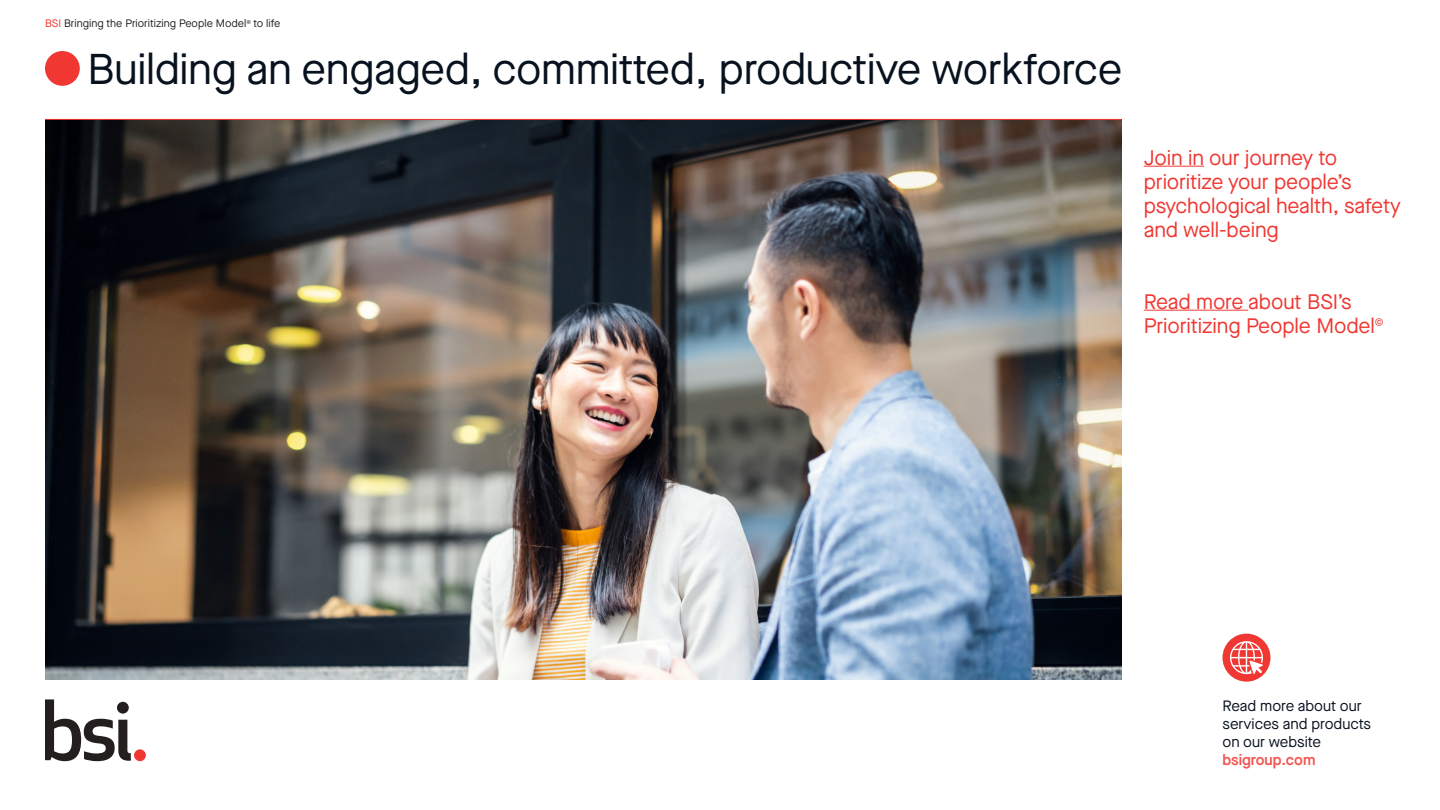
<style>
.page{position:relative;width:1440px;height:810px;background:#fff}
.page>*{position:absolute;margin:0;border:0;box-sizing:border-box;transform-origin:0 0}
.t1{font:43.05px "Maison Neue";letter-spacing:-.01em;color:#08121f}
.t2{font:21px/24px "Maison Neue";letter-spacing:-.005em;color:#f03732}
.t3{font:15px/18px "Maison Neue";color:#08121f}
.t4{font:600 15px "Maison Neue";color:#f25551}
.t5{font:10.88px "Maison Neue";color:#241f1f}
.s1{color:#f03732}
.s2{color:#f03833}
</style>
<div class="page">
<svg style="left:45px;top:699px;width:86px;height:62px"></svg>
<div style="left:134px;top:749px;width:12px;height:12px;background:#f03732;border-radius:50%"></div>
<div style="left:45px;top:51px;width:35px;height:35px;background:#f03732;border-radius:50%"></div>
<hr style="left:1144px;top:166px;width:60px;height:1px;background:#f03732">
<hr style="left:1144px;top:310px;width:104px;height:1px;background:#f03833">
<div style="left:1222px;top:634px;width:48px;height:48px;background:#f03732;border-radius:50%"></div>
<svg style="left:1230px;top:641px;width:33px;height:33px"></svg>
<img style="left:45px;top:120px;width:1076px;height:559px">
<hr style="left:45px;top:119px;width:1076px;height:1px;background:#f03732">
<p class="t5" style="left:45px;top:16px;width:237px"><span class="s1">BSI</span> Bringing the Prioritizing People Model<sup>©</sup> to life</p>
<h1 class="t1" style="left:88px;top:40px;width:1036px">Building an engaged, committed, productive workforce</h1>
<p class="t2" style="left:1144px;top:145px;width:258px">Join in our journey to prioritize your people’s psychological health, safety and well-being</p>
<p class="t2" style="left:1144px;top:289px;width:241px"><span class="s2">Read more</span> about BSI’s<br>Prioritizing People Model<sup>©</sup></p>
<p class="t3" style="left:1222px;top:697px;width:150px">Read more about our services and products on our website</p>
<p class="t4" style="left:1222px;top:749px;width:94px">bsigroup.com</p>
</div>
